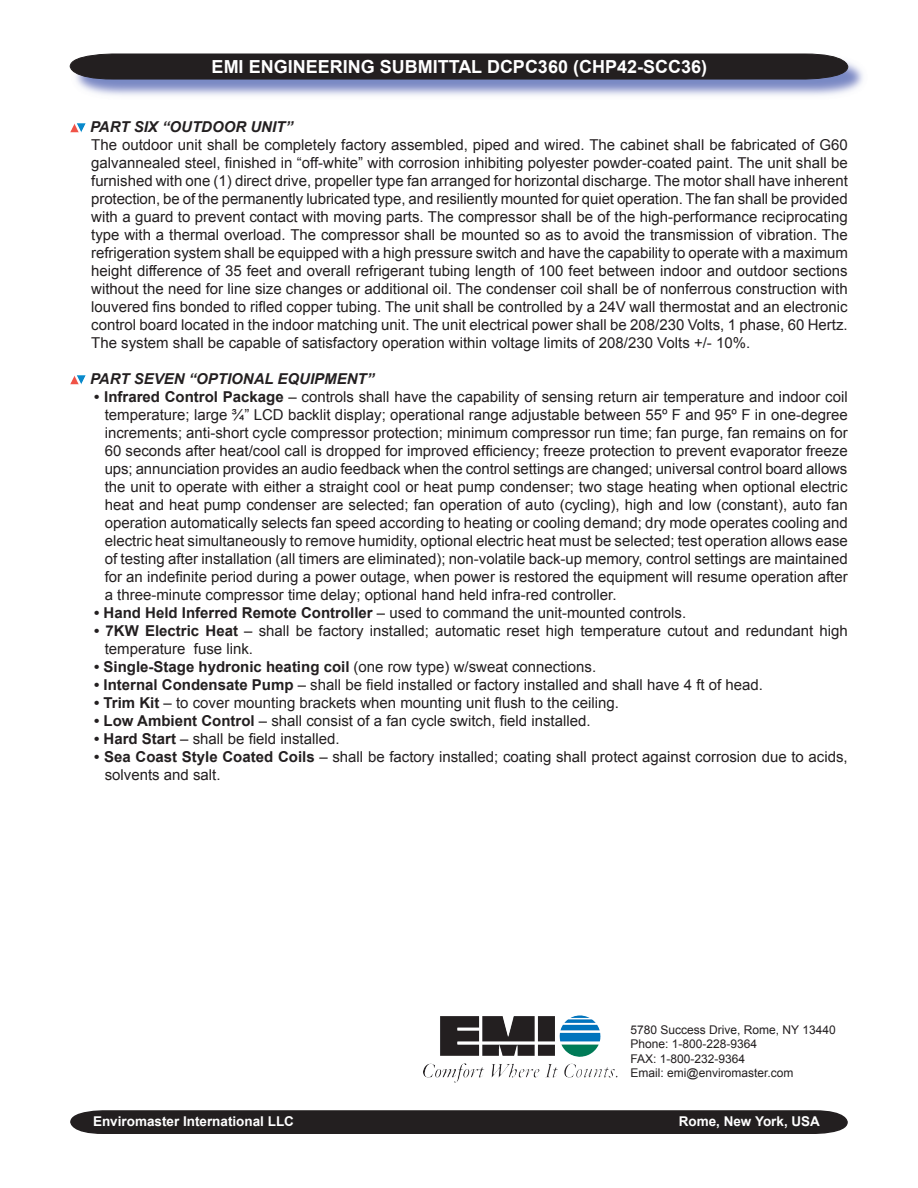
<style>
.page{position:relative;width:918px;height:1188px;background:#fff}
.page>*{position:absolute;margin:0;border:0;box-sizing:border-box;transform-origin:0 0}
.t1{font:700 18px "Arial";color:#fff}
.t2{font:15px/18px "Arial";color:#231f20;text-align:justify}
.t3{font:700 15px "Arial";color:#231f20}
.t4{font:italic 700 15px "Arial";color:#231f20}
.t5{font:700 13.5px "Arial";color:#fff}
.t6{font:12px/14.4px "Arial";color:#231f20}
.s1{font-weight:700}
.s2{font-weight:400}
</style>
<div class="page">
<div style="left:70px;top:1110px;width:778px;height:24px;background:#231f20"></div>
<img style="left:70px;top:123px;width:16px;height:9px">
<img style="left:70px;top:375px;width:16px;height:9px">
<img style="left:76px;top:62px;width:787px;height:34px">
<svg style="left:69px;top:53px;width:780px;height:27px;background:#2c292b"></svg>
<img style="left:440px;top:1016px;width:160px;height:41px">
<p class="t1" style="left:212px;top:55px;width:497px">EMI ENGINEERING SUBMITTAL DCPC360 (CHP42-SCC36)</p>
<p class="t4" style="left:90px;top:117px;width:204px">PART SIX “OUTDOOR UNIT”</p>
<p class="t2" style="left:91px;top:136px;width:758px">The outdoor unit shall be completely factory assembled, piped and wired. The cabinet shall be fabricated of G60 galvannealed steel, finished in “off-white” with corrosion inhibiting polyester powder-coated paint. The unit shall be furnished with one (1) direct drive, propeller type fan arranged for horizontal discharge. The motor shall have inherent protection, be of the permanently lubricated type, and resiliently mounted for quiet operation. The fan shall be provided with a guard to prevent contact with moving parts. The compressor shall be of the high-performance reciprocating type with a thermal overload. The compressor shall be mounted so as to avoid the transmission of vibration. The refrigeration system shall be equipped with a high pressure switch and have the capability to operate with a maximum height difference of 35 feet and overall refrigerant tubing length of 100 feet between indoor and outdoor sections without the need for line size changes or additional oil. The condenser coil shall be of nonferrous construction with louvered fins bonded to rifled copper tubing. The unit shall be controlled by a 24V wall thermostat and an electronic control board located in the indoor matching unit. The unit electrical power shall be 208/230 Volts, 1 phase, 60 Hertz.<br>The system shall be capable of satisfactory operation within voltage limits of 208/230 Volts +/- 10%.</p>
<p class="t4" style="left:90px;top:369px;width:286px">PART SEVEN “OPTIONAL EQUIPMENT”</p>
<p class="t2" style="left:105px;top:388px;width:745px;text-indent:-11px"><span class="s1">• Infrared Control Package</span> – controls shall have the capability of sensing return air temperature and indoor coil temperature; large ¾” LCD backlit display; operational range adjustable between 55º F and 95º F in one-degree increments; anti-short cycle compressor protection; minimum compressor run time; fan purge, fan remains on for 60 seconds after heat/cool call is dropped for improved efficiency; freeze protection to prevent evaporator freeze ups; annunciation provides an audio feedback when the control settings are changed; universal control board allows the unit to operate with either a straight cool or heat pump condenser; two stage heating when optional electric heat and heat pump condenser are selected; fan operation of auto (cycling), high and low (constant), auto fan operation automatically selects fan speed according to heating or cooling demand; dry mode operates cooling and electric heat simultaneously to remove humidity, optional electric heat must be selected; test operation allows ease of testing after installation (all timers are eliminated); non-volatile back-up memory, control settings are maintained for an indefinite period during a power outage, when power is restored the equipment will resume operation after a three-minute compressor time delay; optional hand held infra-red controller.</p>
<p class="t2" style="left:94px;top:604px;width:594px"><span class="s1">• Hand Held Inferred Remote Controller</span> – used to command the unit-mounted controls.</p>
<p class="t2" style="left:105px;top:622px;width:745px;text-indent:-11px"><span class="s1">• 7KW Electric Heat</span> – shall be factory installed; automatic reset high temperature cutout and redundant high temperature fuse link.</p>
<p class="t3" style="left:94px;top:657px;width:504px">• Single-Stage hydronic heating coil <span class="s2">(one row type) w/sweat connections.</span></p>
<p class="t2" style="left:94px;top:676px;width:670px"><span class="s1">• Internal Condensate Pump</span> – shall be field installed or factory installed and shall have 4 ft of head.</p>
<p class="t2" style="left:94px;top:694px;width:526px"><span class="s1">• Trim Kit</span> – to cover mounting brackets when mounting unit flush to the ceiling.</p>
<p class="t2" style="left:94px;top:712px;width:498px"><span class="s1">• Low Ambient Control</span> – shall consist of a fan cycle switch, field installed.</p>
<p class="t2" style="left:94px;top:730px;width:247px"><span class="s1">• Hard Start</span> – shall be field installed.</p>
<p class="t2" style="left:105px;top:748px;width:745px;text-indent:-10px"><span class="s1">• Sea Coast Style Coated Coils</span> – shall be factory installed; coating shall protect against corrosion due to acids, solvents and salt.</p>
<p class="t6" style="left:631px;top:1023px;width:207px">5780 Success Drive, Rome, NY 13440<br>Phone: 1-800-228-9364<br>FAX: 1-800-232-9364<br>Email: emi@enviromaster.com</p>
<p class="t5" style="left:93px;top:1112px;width:203px">Enviromaster International LLC</p>
<p class="t5" style="left:679px;top:1112px;width:143px">Rome, New York, USA</p>
</div>
